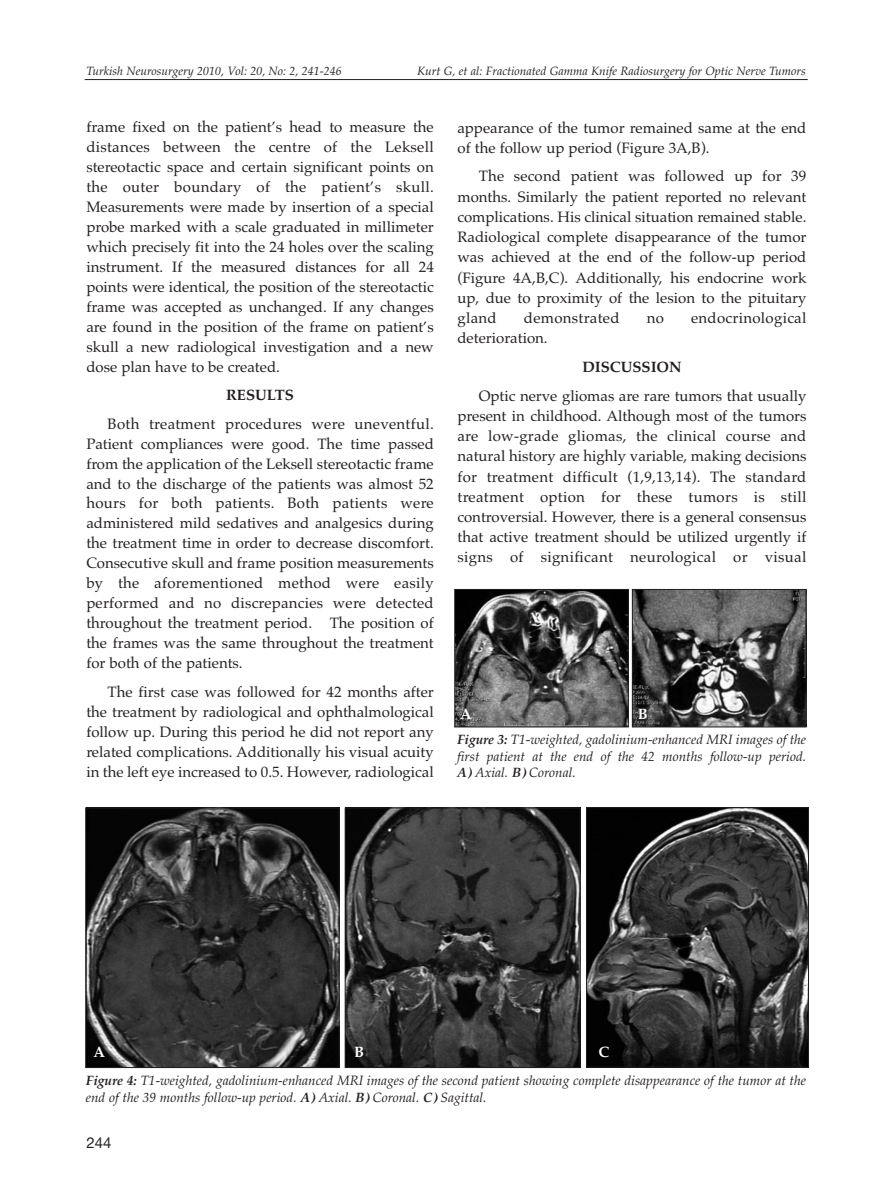
<style>
.page{position:relative;width:893px;height:1191px;background:#fff}
.page>*{position:absolute;margin:0;border:0;box-sizing:border-box;transform-origin:0 0}
.t1{font:15px/20px "Palatino TU";color:#231f20;text-align:justify}
.t2{font:15px "Palatino TU";letter-spacing:.02em;color:#231f20}
.t3{font:700 15px "Palatino TU";color:#231f20}
.t4{font:700 15px "Palatino TU";color:#fff}
.t5{font:15px "Helvetica Neue";color:#231f20}
.t6{font:italic 13.5px/16.5px "Palatino TU";color:#231f20;text-align:justify}
.t7{font:italic 12px "Palatino TU";color:#231f20}
.s1{font-weight:700}
</style>
<div class="page">
<hr style="left:85px;top:79px;width:723px;height:1px;background:#231f20">
<img style="left:456px;top:591px;width:171px;height:134px">
<div style="left:454px;top:589px;width:175px;height:138px;border:1px solid #231f20"></div>
<img style="left:87px;top:809px;width:250px;height:257px">
<div style="left:85px;top:807px;width:254px;height:261px;border:1px solid #231f20"></div>
<img style="left:634px;top:591px;width:170px;height:134px">
<div style="left:632px;top:589px;width:174px;height:138px;border:1px solid #231f20"></div>
<img style="left:347px;top:809px;width:231px;height:257px">
<div style="left:345px;top:807px;width:235px;height:261px;border:1px solid #231f20"></div>
<img style="left:588px;top:809px;width:219px;height:256px">
<div style="left:586px;top:807px;width:223px;height:260px;border:1px solid #231f20"></div>
<p class="t7" style="left:86px;top:66px;width:257px">Turkish Neurosurgery 2010, Vol: 20, No: 2, 241-246</p>
<p class="t7" style="left:417px;top:66px;width:390px">Kurt G, et al: Fractionated Gamma Knife Radiosurgery for Optic Nerve Tumors</p>
<p class="t1" style="left:86px;top:118px;width:349px">frame fixed on the patient’s head to measure the distances between the centre of the Leksell stereotactic space and certain significant points on the outer boundary of the patient’s skull.<br>Measurements were made by insertion of a special probe marked with a scale graduated in millimeter which precisely fit into the 24 holes over the scaling instrument. If the measured distances for all 24 points were identical, the position of the stereotactic frame was accepted as unchanged. If any changes are found in the position of the frame on patient’s skull a new radiological investigation and a new dose plan have to be created.</p>
<p class="t3" style="left:226px;top:389px;width:70px">RESULTS</p>
<p class="t1" style="left:86px;top:415px;width:349px;text-indent:21px">Both treatment procedures were uneventful.<br>Patient compliances were good. The time passed from the application of the Leksell stereotactic frame and to the discharge of the patients was almost 52 hours for both patients. Both patients were administered mild sedatives and analgesics during the treatment time in order to decrease discomfort.<br>Consecutive skull and frame position measurements by the aforementioned method were easily performed and no discrepancies were detected throughout the treatment period. The position of the frames was the same throughout the treatment for both of the patients.</p>
<p class="t1" style="left:86px;top:683px;width:349px;text-indent:21px">The first case was followed for 42 months after the treatment by radiological and ophthalmological follow up. During this period he did not report any related complications. Additionally his visual acuity in the left eye increased to 0.5. However, radiological</p>
<p class="t1" style="left:457px;top:119px;width:350px">appearance of the tumor remained same at the end of the follow up period (Figure 3A,B).</p>
<p class="t1" style="left:457px;top:168px;width:350px;text-indent:21px">The second patient was followed up for 39 months. Similarly the patient reported no relevant complications. His clinical situation remained stable.<br>Radiological complete disappearance of the tumor was achieved at the end of the follow-up period (Figure 4A,B,C). Additionally, his endocrine work up, due to proximity of the lesion to the pituitary gland</p>
<p class="t2" style="left:524px;top:312px;width:97px">demonstrated</p>
<p class="t1" style="left:647px;top:310px;width:19px">no</p>
<p class="t2" style="left:691px;top:312px;width:117px">endocrinological</p>
<p class="t1" style="left:457px;top:330px;width:92px">deterioration.</p>
<p class="t3" style="left:582px;top:361px;width:101px">DISCUSSION</p>
<p class="t1" style="left:457px;top:387px;width:350px;text-indent:21px">Optic nerve gliomas are rare tumors that usually present in childhood. Although most of the tumors are low-grade gliomas, the clinical course and natural history are highly variable, making decisions for treatment difficult (1,9,13,14). The standard treatment option for these tumors is still controversial. However, there is a general consensus that active treatment should be utilized urgently if signs of significant neurological or visual</p>
<p class="t4" style="left:460px;top:708px;width:13px">A</p>
<p class="t4" style="left:638px;top:708px;width:12px">B</p>
<p class="t6" style="left:457px;top:733px;width:351px"><span class="s1">Figure 3:</span> T1-weighted, gadolinium-enhanced MRI images of the first patient at the end of the 42 months follow-up period.<br><span class="s1">A)</span> Axial. <span class="s1">B)</span> Coronal.</p>
<p class="t4" style="left:93px;top:1046px;width:13px">A</p>
<p class="t4" style="left:354px;top:1046px;width:12px">B</p>
<p class="t4" style="left:598px;top:1046px;width:12px">C</p>
<p class="t6" style="left:86px;top:1073px;width:722px"><span class="s1">Figure 4:</span> T1-weighted, gadolinium-enhanced MRI images of the second patient showing complete disappearance of the tumor at the end of the 39 months follow-up period. <span class="s1">A)</span> Axial. <span class="s1">B)</span> Coronal. <span class="s1">C)</span> Sagittal.</p>
<p class="t5" style="left:86px;top:1136px;width:27px">244</p>
</div>
